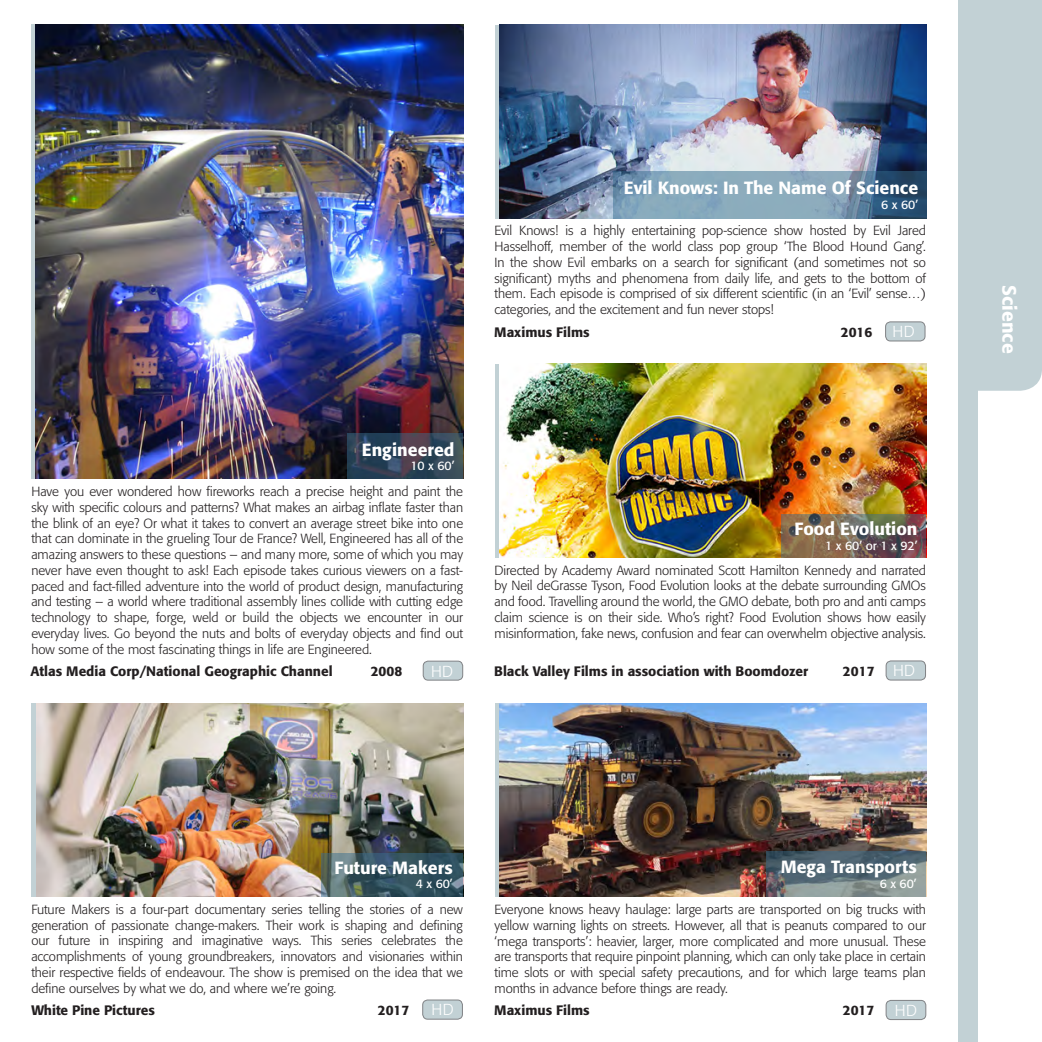
<style>
.page{position:relative;width:1042px;height:1042px;background:#fff}
.page>*{position:absolute;margin:0;border:0;box-sizing:border-box;transform-origin:0 0}
.t1{font:500 19.25px "Formata";color:#fff}
.t2{font:500 17.5px "Formata";color:#fff}
.t3{font:300 15.75px "Formata";letter-spacing:.02em;color:#fff}
.t4{font:500 13.65px "Formata";color:#231f20}
.t5{font:300 13.12px/15.8px "Formata";letter-spacing:-.005em;color:#231f20;text-align:justify}
.t6{font:12.25px "Formata";color:#fff}
</style>
<div class="page">
<div style="left:977px;top:0;width:65px;height:392px;background:#c2d1d5"></div>
<div style="left:494px;top:703px;width:5px;height:194px;background:#c2d1d5"></div>
<div style="left:957px;top:0;width:20px;height:1042px;background:#c2d1d5"></div>
<div style="left:993px;top:285px;width:33px;height:80px;background:#c2d1d5"></div>
<div style="left:494px;top:364px;width:5px;height:193px;background:#c2d1d5"></div>
<div style="left:31px;top:703px;width:5px;height:193px;background:#c2d1d5"></div>
<div style="left:494px;top:25px;width:5px;height:193px;background:#c2d1d5"></div>
<div style="left:31px;top:25px;width:5px;height:454px;background:#c2d1d5"></div>
<img style="left:36px;top:703px;width:427px;height:193px">
<img style="left:499px;top:364px;width:427px;height:193px">
<img style="left:499px;top:25px;width:427px;height:193px">
<img style="left:499px;top:703px;width:427px;height:194px">
<img style="left:36px;top:25px;width:427px;height:454px">
<div style="left:423px;top:1000px;width:39px;height:19px;background:#c2d1d5;border-radius:5px"></div>
<div style="left:422px;top:999px;width:41px;height:20px;border:1px solid #808285;border-radius:5px"></div>
<svg style="left:321px;top:853px;width:142px;height:43px;background:#405c66"></svg>
<div style="left:886px;top:661px;width:39px;height:19px;background:#c2d1d5;border-radius:5px"></div>
<div style="left:885px;top:660px;width:41px;height:20px;border:1px solid #808285;border-radius:5px"></div>
<img style="left:781px;top:514px;width:145px;height:43px">
<svg style="left:613px;top:171px;width:313px;height:47px;background:#7394ab"></svg>
<div style="left:885px;top:322px;width:40px;height:19px;background:#c2d1d5;border-radius:5px"></div>
<div style="left:885px;top:321px;width:40px;height:20px;border:1px solid #808285;border-radius:5px"></div>
<div style="left:886px;top:1000px;width:40px;height:19px;background:#c2d1d5;border-radius:5px"></div>
<div style="left:885px;top:1000px;width:41px;height:20px;border:1px solid #808285;border-radius:5px"></div>
<svg style="left:766px;top:851px;width:160px;height:46px;background:#65767d"></svg>
<div style="left:423px;top:661px;width:40px;height:19px;background:#c2d1d5;border-radius:5px"></div>
<div style="left:423px;top:661px;width:40px;height:19px;border:1px solid #808285;border-radius:5px"></div>
<svg style="left:347px;top:433px;width:116px;height:46px;background:#344457"></svg>
<p class="t2" style="left:624px;top:177px;width:296px">Evil Knows: In The Name Of Science</p>
<p class="t6" style="left:881px;top:197px;width:38px">6 x 60’</p>
<p class="t5" style="left:494px;top:223px;width:433px">Evil Knows! is a highly entertaining pop-science show hosted by Evil Jared Hasselhoff, member of the world class pop group ‘The Blood Hound Gang’.<br>In the show Evil embarks on a search for significant (and sometimes not so significant) myths and phenomena from daily life, and gets to the bottom of them. Each episode is comprised of six different scientific (in an ‘Evil’ sense…) categories, and the excitement and fun never stops!</p>
<p class="t4" style="left:494px;top:323px;width:97px">Maximus Films</p>
<p class="t4" style="left:841px;top:323px;width:33px">2016</p>
<p class="t3" style="left:892px;top:322px;width:24px">HD</p>
<p class="t2" style="left:362px;top:439px;width:94px">Engineered</p>
<p class="t6" style="left:410px;top:459px;width:46px">10 x 60’</p>
<p class="t5" style="left:31px;top:484px;width:433px">Have you ever wondered how fireworks reach a precise height and paint the sky with specific colours and patterns? What makes an airbag inflate faster than the blink of an eye? Or what it takes to convert an average street bike into one that can dominate in the grueling Tour de France? Well, Engineered has all of the amazing answers to these questions – and many more, some of which you may never have even thought to ask! Each episode takes curious viewers on a fast&shy;paced and fact-filled adventure into the world of product design, manufacturing and testing – a world where traditional assembly lines collide with cutting edge technology to shape, forge, weld or build the objects we encounter in our everyday lives. Go beyond the nuts and bolts of everyday objects and find out how some of the most fascinating things in life are Engineered.</p>
<p class="t4" style="left:30px;top:662px;width:304px">Atlas Media Corp/National Geographic Channel</p>
<p class="t4" style="left:371px;top:662px;width:33px">2008</p>
<p class="t3" style="left:431px;top:662px;width:24px">HD</p>
<p class="t2" style="left:794px;top:518px;width:124px">Food Evolution</p>
<p class="t6" style="left:825px;top:538px;width:94px">1 x 60’ or 1 x 92’</p>
<p class="t5" style="left:494px;top:562px;width:433px">Directed by Academy Award nominated Scott Hamilton Kennedy and narrated by Neil deGrasse Tyson, Food Evolution looks at the debate surrounding GMOs and food. Travelling around the world, the GMO debate, both pro and anti camps claim science is on their side. Who’s right? Food Evolution shows how easily misinformation, fake news, confusion and fear can overwhelm objective analysis.</p>
<p class="t4" style="left:494px;top:662px;width:315px">Black Valley Films in association with Boomdozer</p>
<p class="t4" style="left:843px;top:662px;width:33px">2017</p>
<p class="t3" style="left:893px;top:661px;width:24px">HD</p>
<p class="t2" style="left:335px;top:856px;width:120px">Future Makers</p>
<p class="t6" style="left:416px;top:876px;width:38px">4 x 60’</p>
<p class="t2" style="left:781px;top:856px;width:137px">Mega Transports</p>
<p class="t6" style="left:880px;top:876px;width:38px">6 x 60’</p>
<p class="t5" style="left:31px;top:901px;width:433px">Future Makers is a four-part documentary series telling the stories of a new generation of passionate change-makers. Their work is shaping and defining our future in inspiring and imaginative ways. This series celebrates the accomplishments of young groundbreakers, innovators and visionaries within their respective fields of endeavour. The show is premised on the idea that we define ourselves by what we do, and where we’re going.</p>
<p class="t5" style="left:494px;top:902px;width:433px">Everyone knows heavy haulage: large parts are transported on big trucks with yellow warning lights on streets. However, all that is peanuts compared to our ‘mega transports’: heavier, larger, more complicated and more unusual. These are transports that require pinpoint planning, which can only take place in certain time slots or with special safety precautions, and for which large teams plan months in advance before things are ready.</p>
<p class="t4" style="left:31px;top:1001px;width:125px">White Pine Pictures</p>
<p class="t4" style="left:378px;top:1001px;width:33px">2017</p>
<p class="t3" style="left:431px;top:1000px;width:24px">HD</p>
<p class="t4" style="left:494px;top:1002px;width:97px">Maximus Films</p>
<p class="t4" style="left:843px;top:1001px;width:33px">2017</p>
<p class="t3" style="left:895px;top:1001px;width:24px">HD</p>
<p class="t1" style="left:1021px;top:285px;width:70px;rotate:90deg">Science</p>
</div>
